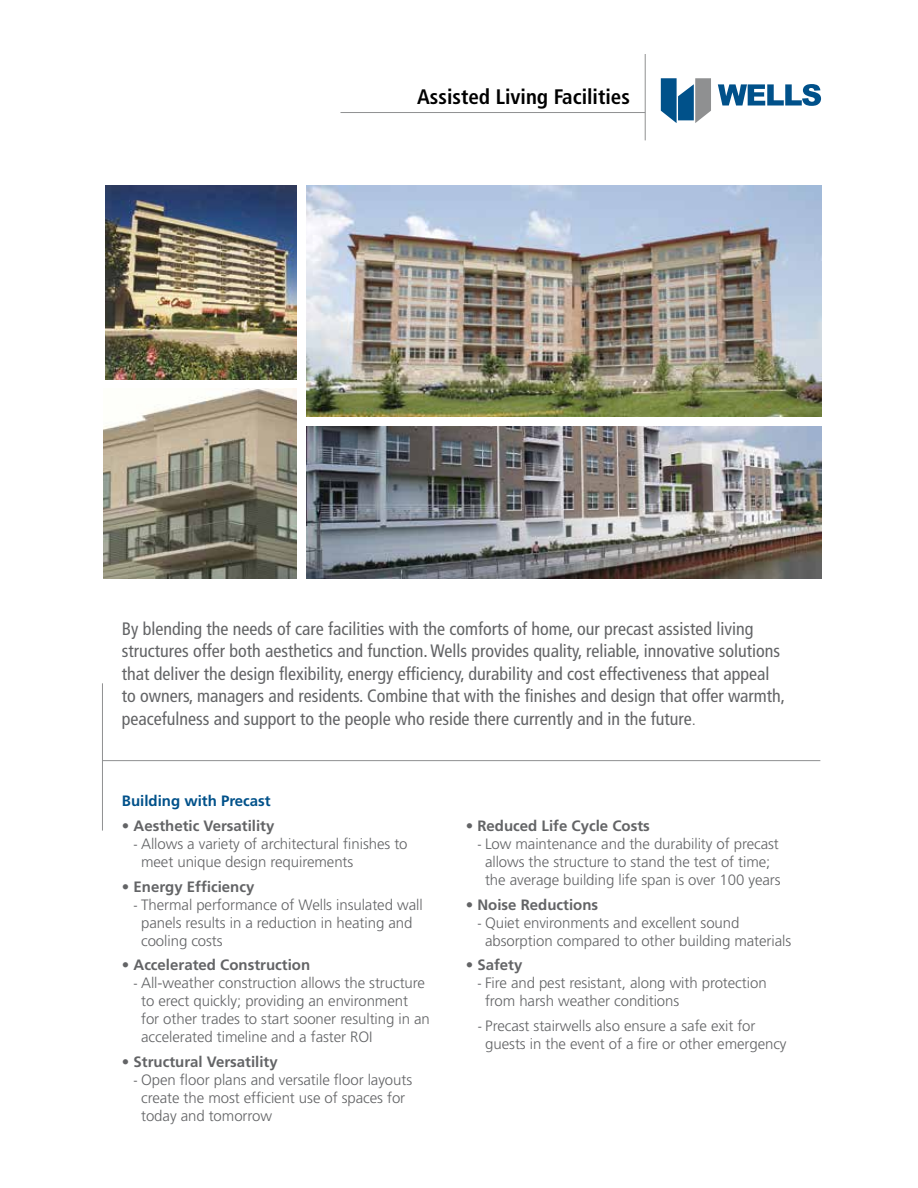
<style>
.page{position:relative;width:918px;height:1188px;background:#fff}
.page>*{position:absolute;margin:0;border:0;box-sizing:border-box;transform-origin:0 0}
.t1{font:700 condensed 21px "Frutiger";color:#000}
.t2{font:condensed 18px/22.5px "Frutiger";color:#636466}
.t3{font:300 15px/18px "Frutiger";letter-spacing:-.005em;color:#636466}
.t4{font:700 15px "Frutiger";color:#636466}
.t5{font:700 15px "Frutiger";color:#00518a}
.s1{font-family:"Zurich BT";font-weight:300}
.s2{font-family:"Zurich BT";font-stretch:condensed}
</style>
<div class="page">
<img style="left:306px;top:185px;width:516px;height:232px">
<img style="left:106px;top:185px;width:191px;height:194px">
<img style="left:306px;top:426px;width:516px;height:152px">
<img style="left:104px;top:389px;width:193px;height:189px">
<hr style="left:102px;top:760px;width:718px;height:1px;background:#8f9091">
<hr style="left:102px;top:683px;width:1px;height:148px;background:#8f9091">
<hr style="left:340px;top:112px;width:305px;height:1px;background:#8f9091">
<hr style="left:645px;top:54px;width:1px;height:86px;background:#8f9091">
<svg style="left:661px;top:78px;width:50px;height:45px"></svg>
<svg style="left:718px;top:84px;width:103px;height:22px"></svg>
<h1 class="t1" style="left:417px;top:85px;width:214px">Assisted Living Facilities</h1>
<p class="t2" style="left:122px;top:617px;width:665px">By blending the needs of care facilities with the comforts of home, our precast assisted living structures offer both aesthetics and function. Wells provides quality, reliable, innovative solutions that deliver the design flexibility, energy efficiency, durability and cost effectiveness that appeal to owners, managers and residents. Combine that with the finishes and design that offer warmth, peacefulness and support to the people who reside there currently and in the future<span class="s1">.</span></p>
<p class="t5" style="left:122px;top:792px;width:150px">Building with Precast</p>
<p class="t4" style="left:122px;top:817px;width:154px">• Aesthetic Versatility</p>
<p class="t3" style="left:141px;top:835px;width:268px;text-indent:-8px"><span class="s2">-</span> Allows a variety of architectural finishes to meet unique design requirements</p>
<p class="t4" style="left:122px;top:877px;width:134px">• Energy Efficiency</p>
<p class="t3" style="left:141px;top:895px;width:283px;text-indent:-8px"><span class="s2">-</span> Thermal performance of Wells insulated wall panels results in a reduction in heating and cooling costs</p>
<p class="t4" style="left:122px;top:956px;width:190px">• Accelerated Construction</p>
<p class="t3" style="left:141px;top:974px;width:290px;text-indent:-8px"><span class="s2">-</span> All-weather construction allows the structure to erect quickly; providing an environment for other trades to start sooner resulting in an accelerated timeline and a faster ROI</p>
<p class="t4" style="left:122px;top:1053px;width:157px">• Structural Versatility</p>
<p class="t3" style="left:141px;top:1071px;width:273px;text-indent:-8px"><span class="s2">-</span> Open floor plans and versatile floor layouts create the most efficient use of spaces for today and tomorrow</p>
<p class="t4" style="left:466px;top:817px;width:186px">• Reduced Life Cycle Costs</p>
<p class="t3" style="left:477px;top:835px;width:305px;text-align:center"><span class="s2">-</span> Low maintenance and the durability of precast allows the structure to stand the test of time; the average building life span is over 100 years</p>
<p class="t4" style="left:466px;top:895px;width:134px">• Noise Reductions</p>
<p class="t3" style="left:485px;top:913px;width:308px;text-indent:-8px"><span class="s2">-</span> Quiet environments and excellent sound absorption compared to other building materials</p>
<p class="t4" style="left:466px;top:956px;width:58px">• Safety</p>
<p class="t3" style="left:485px;top:974px;width:283px;text-indent:-8px"><span class="s2">-</span> Fire and pest resistant, along with protection from harsh weather conditions</p>
<p class="t3" style="left:485px;top:1017px;width:303px;text-indent:-8px"><span class="s2">-</span> Precast stairwells also ensure a safe exit for guests in the event of a fire or other emergency</p>
</div>
